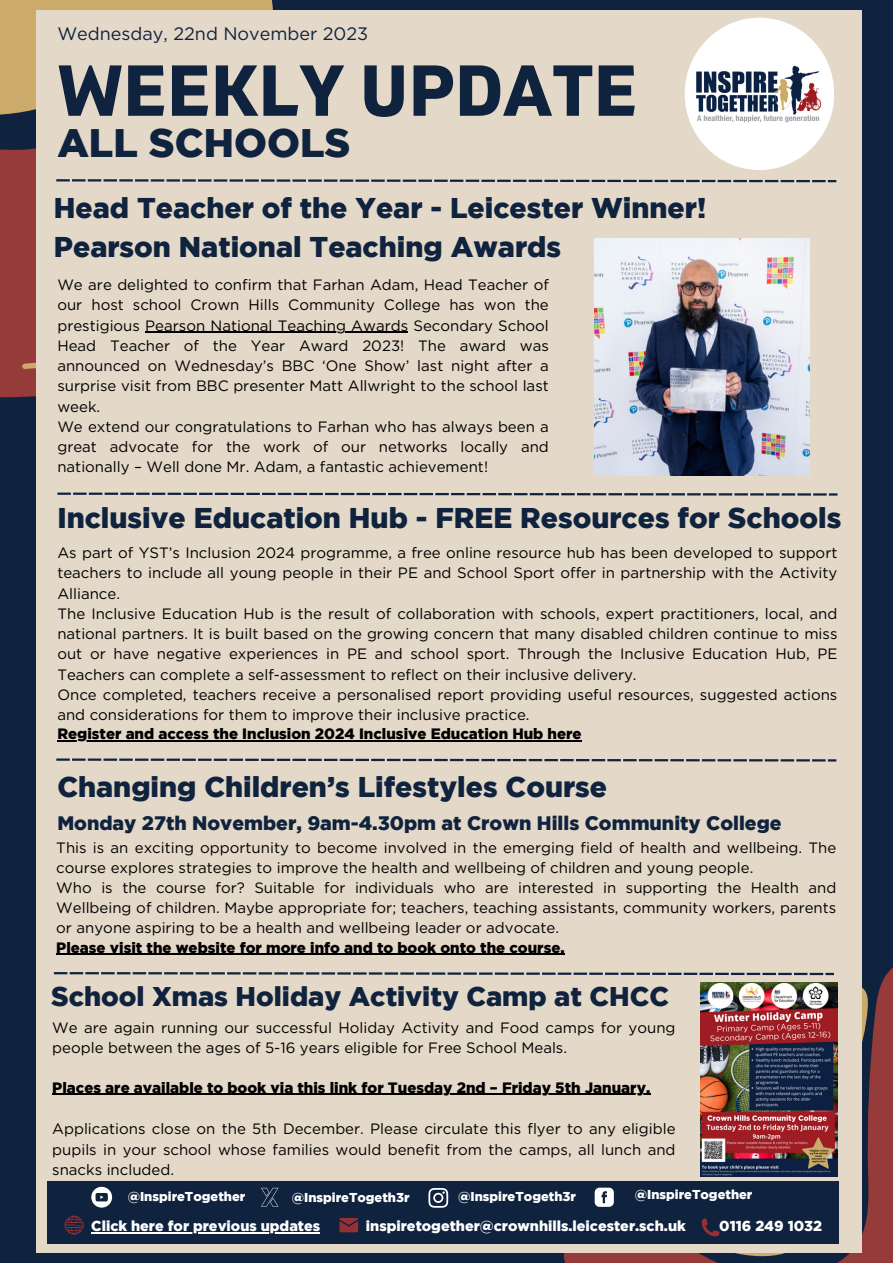
<style>
.page{position:relative;width:893px;height:1264px;background:#fff}
.page>*{position:absolute;margin:0;border:0;box-sizing:border-box;transform-origin:0 0}
.t1{font:700 72px "Gilam";color:#0f233e}
.t2{font:900 39.75px "Gotham";color:#0f233e}
.t3{font:900 28.5px "Gotham";color:#0f233e}
.t4{font:900 27px "Gotham";color:#0f233e}
.t5{font:900 19.5px "Gotham";color:#0f233e}
.t6{font:18px "Gotham";color:#0f233e}
.t7{font:15px/20.2px "Gotham";color:#000;text-align:justify}
.t8{font:900 15px "Gotham";color:#000}
.t9{font:900 14.4px "Gotham";color:#fff}
.t10{font:900 12.9px "Gotham";color:#fff}
</style>
<div class="page">
<div style="left:0;top:0;width:892px;height:1262px;background:#0f233e"></div>
<div style="left:0;top:312px;width:36px;height:86px;background:#953b39"></div>
<svg style="left:0;top:0;width:273px;height:312px;background:#a26e51"></svg>
<svg style="left:22px;top:296px;width:14px;height:73px"></svg>
<svg style="left:563px;top:946px;width:329px;height:316px;fill:#953b39"></svg>
<svg style="left:569px;top:973px;width:299px;height:283px"></svg>
<div style="left:36px;top:10px;width:825px;height:1242px;background:#e4d8c8"></div>
<svg style="left:56px;top:179px;width:108px;height:2px"></svg>
<hr style="left:166px;top:179px;width:14px;height:3px;background:#0f233e">
<hr style="left:182px;top:179px;width:14px;height:3px;background:#0f233e">
<svg style="left:198px;top:179px;width:29px;height:3px"></svg>
<hr style="left:229px;top:179px;width:14px;height:3px;background:#0f233e">
<hr style="left:245px;top:179px;width:14px;height:3px;background:#0f233e">
<svg style="left:261px;top:179px;width:29px;height:3px"></svg>
<hr style="left:292px;top:179px;width:14px;height:3px;background:#0f233e">
<hr style="left:308px;top:179px;width:14px;height:3px;background:#0f233e">
<svg style="left:324px;top:179px;width:29px;height:3px"></svg>
<hr style="left:355px;top:179px;width:14px;height:3px;background:#0f233e">
<svg style="left:371px;top:179px;width:29px;height:3px"></svg>
<hr style="left:402px;top:179px;width:14px;height:3px;background:#0f233e">
<svg style="left:418px;top:180px;width:418px;height:2px"></svg>
<hr style="left:57px;top:492px;width:14px;height:3px;background:#0f233e">
<hr style="left:73px;top:492px;width:14px;height:3px;background:#0f233e">
<svg style="left:89px;top:492px;width:29px;height:3px"></svg>
<hr style="left:120px;top:492px;width:14px;height:3px;background:#0f233e">
<hr style="left:136px;top:492px;width:14px;height:3px;background:#0f233e">
<svg style="left:152px;top:492px;width:29px;height:3px"></svg>
<hr style="left:183px;top:492px;width:14px;height:3px;background:#0f233e">
<svg style="left:199px;top:492px;width:638px;height:3px"></svg>
<svg style="left:56px;top:758px;width:124px;height:2px"></svg>
<hr style="left:182px;top:758px;width:14px;height:3px;background:#0f233e">
<svg style="left:198px;top:758px;width:29px;height:3px"></svg>
<hr style="left:229px;top:758px;width:14px;height:3px;background:#0f233e">
<hr style="left:245px;top:758px;width:14px;height:3px;background:#0f233e">
<svg style="left:261px;top:758px;width:29px;height:3px"></svg>
<hr style="left:292px;top:758px;width:14px;height:3px;background:#0f233e">
<hr style="left:308px;top:758px;width:14px;height:3px;background:#0f233e">
<svg style="left:324px;top:758px;width:29px;height:3px"></svg>
<hr style="left:355px;top:758px;width:14px;height:3px;background:#0f233e">
<svg style="left:371px;top:758px;width:29px;height:3px"></svg>
<hr style="left:402px;top:758px;width:14px;height:3px;background:#0f233e">
<hr style="left:418px;top:758px;width:14px;height:3px;background:#0f233e">
<svg style="left:434px;top:759px;width:402px;height:2px"></svg>
<div style="left:684px;top:18px;width:150px;height:152px;background:#fff;border-radius:50%"></div>
<img style="left:696px;top:65px;width:126px;height:58px">
<div style="left:47px;top:1180px;width:791px;height:63px;background:#0f233e"></div>
<svg style="left:428px;top:1188px;width:20px;height:19px"></svg>
<svg style="left:594px;top:1187px;width:19px;height:19px"></svg>
<svg style="left:701px;top:1218px;width:19px;height:19px"></svg>
<svg style="left:339px;top:1218px;width:19px;height:14px"></svg>
<svg style="left:65px;top:1215px;width:18px;height:19px"></svg>
<svg style="left:91px;top:1186px;width:21px;height:21px"></svg>
<svg style="left:261px;top:1187px;width:17px;height:19px"></svg>
<img style="left:594px;top:239px;width:215px;height:237px">
<svg style="left:54px;top:972px;width:643px;height:2px"></svg>
<hr style="left:699px;top:972px;width:14px;height:3px;background:#0f233e">
<svg style="left:715px;top:972px;width:29px;height:3px"></svg>
<hr style="left:746px;top:972px;width:14px;height:3px;background:#0f233e">
<hr style="left:762px;top:972px;width:14px;height:3px;background:#0f233e">
<svg style="left:778px;top:972px;width:13px;height:3px"></svg>
<hr style="left:793px;top:972px;width:14px;height:3px;background:#0f233e">
<hr style="left:809px;top:972px;width:14px;height:3px;background:#0f233e">
<svg style="left:825px;top:972px;width:8px;height:3px"></svg>
<img style="left:700px;top:983px;width:137px;height:193px">
<hr style="left:57px;top:740px;width:524px;height:1px;background:#000">
<hr style="left:56px;top:953px;width:508px;height:1px;background:#000">
<hr style="left:145px;top:332px;width:263px;height:1px;background:#000">
<hr style="left:91px;top:1232px;width:229px;height:1px;background:#fff">
<hr style="left:52px;top:1093px;width:598px;height:1px;background:#000">
<p class="t6" style="left:57px;top:26px;width:312px">Wednesday, 22nd November 2023</p>
<p class="t1" style="left:57px;top:48px;width:581px">WEEKLY UPDATE</p>
<p class="t2" style="left:57px;top:128px;width:294px">ALL SCHOOLS</p>
<p class="t3" style="left:54px;top:197px;width:654px">Head Teacher of the Year - Leicester Winner!</p>
<p class="t3" style="left:54px;top:236px;width:508px">Pearson National Teaching Awards</p>
<p class="t7" style="left:57px;top:275px;width:493px">We are delighted to confirm that Farhan Adam, Head Teacher of our host school Crown Hills Community College has won the prestigious Pearson National Teaching Awards Secondary School Head Teacher of the Year Award 2023! The award was announced on Wednesday’s BBC ‘One Show’ last night after a surprise visit from BBC presenter Matt Allwright to the school last week.</p>
<p class="t7" style="left:57px;top:417px;width:493px">We extend our congratulations to Farhan who has always been a great advocate for the work of our networks locally and nationally – Well done Mr. Adam, a fantastic achievement!</p>
<p class="t3" style="left:57px;top:507px;width:785px">Inclusive Education Hub - FREE Resources for Schools</p>
<p class="t7" style="left:57px;top:543px;width:781px">As part of YST’s Inclusion 2024 programme, a free online resource hub has been developed to support teachers to include all young people in their PE and School Sport offer in partnership with the Activity Alliance.</p>
<p class="t7" style="left:57px;top:604px;width:781px">The Inclusive Education Hub is the result of collaboration with schools, expert practitioners, local, and national partners. It is built based on the growing concern that many disabled children continue to miss out or have negative experiences in PE and school sport. Through the Inclusive Education Hub, PE Teachers can complete a self-assessment to reflect on their inclusive delivery.</p>
<p class="t7" style="left:57px;top:685px;width:781px">Once completed, teachers receive a personalised report providing useful resources, suggested actions and considerations for them to improve their inclusive practice.</p>
<p class="t8" style="left:57px;top:728px;width:525px">Register and access the Inclusion 2024 Inclusive Education Hub here</p>
<p class="t3" style="left:57px;top:776px;width:551px">Changing Children’s Lifestyles Course</p>
<p class="t5" style="left:57px;top:815px;width:725px">Monday 27th November, 9am-4.30pm at Crown Hills Community College</p>
<p class="t7" style="left:56px;top:837px;width:781px">This is an exciting opportunity to become involved in the emerging field of health and wellbeing. The course explores strategies to improve the health and wellbeing of children and young people.</p>
<p class="t7" style="left:56px;top:878px;width:781px">Who is the course for? Suitable for individuals who are interested in supporting the Health and Wellbeing of children. Maybe appropriate for; teachers, teaching assistants, community workers, parents or anyone aspiring to be a health and wellbeing leader or advocate.</p>
<p class="t8" style="left:56px;top:941px;width:510px">Please visit the website for more info and to book onto the course.</p>
<p class="t4" style="left:51px;top:986px;width:619px">School Xmas Holiday Activity Camp at CHCC</p>
<p class="t7" style="left:52px;top:1018px;width:624px">We are again running our successful Holiday Activity and Food camps for young people between the ages of 5-16 years eligible for Free School Meals.</p>
<p class="t8" style="left:52px;top:1081px;width:599px">Places are available to book via this link for Tuesday 2nd – Friday 5th January.</p>
<p class="t7" style="left:52px;top:1119px;width:624px">Applications close on the 5th December. Please circulate this flyer to any eligible pupils in your school whose families would benefit from the camps, all lunch and snacks included.</p>
<p class="t10" style="left:458px;top:1191px;width:119px">@InspireTogeth3r</p>
<p class="t10" style="left:634px;top:1189px;width:119px">@InspireTogether</p>
<p class="t10" style="left:128px;top:1191px;width:119px">@InspireTogether</p>
<p class="t10" style="left:292px;top:1192px;width:119px">@InspireTogeth3r</p>
<p class="t9" style="left:91px;top:1220px;width:230px">Click here for previous updates</p>
<p class="t9" style="left:366px;top:1220px;width:321px">inspiretogether@crownhills.leicester.sch.uk</p>
<p class="t9" style="left:719px;top:1220px;width:104px">0116 249 1032</p>
</div>
